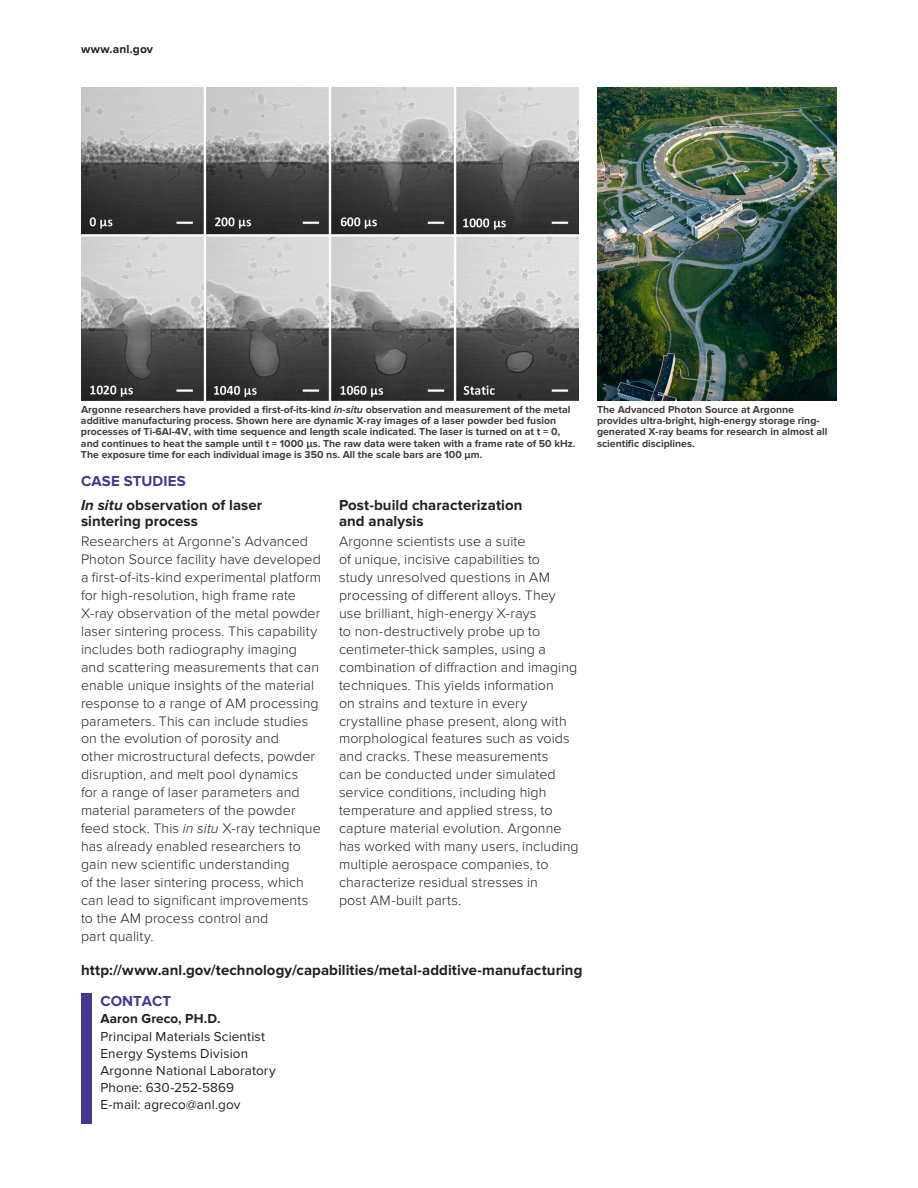
<style>
.page{position:relative;width:918px;height:1188px;background:#fff}
.page>*{position:absolute;margin:0;border:0;box-sizing:border-box;transform-origin:0 0}
._02_subhead{font:700 15px/16.5px "Proxima Nova";letter-spacing:.005em;color:#231f20}
._02_header__www_anl{font:700 15px "Proxima Nova";letter-spacing:.005em;color:#231f20}
._01_subhead{font:700 15px "Proxima Nova";letter-spacing:.01em;color:#443790}
._02_contact_info{font:700 15px "Proxima Nova";color:#443790}
._04_body{font:300 14.25px/18px "Proxima Nova";letter-spacing:.005em;color:#231f20}
._02_contact_info-2{font:13.5px/17.1px "Proxima Nova";letter-spacing:.01em;color:#231f20}
._02_header__www_anl-2{font:700 12px "Proxima Nova";letter-spacing:.01em;color:#231f20}
._05_caption{font:700 10.5px/11.2px "Proxima Nova";color:#3e3e3f}
.s1{font-style:italic}
.s2{font-weight:700}
</style>
<div class="page">
<div style="left:81px;top:994px;width:11px;height:130px;background:#443790"></div>
<img style="left:597px;top:87px;width:240px;height:313px">
<img style="left:81px;top:87px;width:498px;height:313px">
<p class="_02_header__www_anl-2" style="left:81px;top:42px;width:74px">www.anl.gov</p>
<p class="_05_caption" style="left:81px;top:404px;width:496px">Argonne researchers have provided a first-of-its-kind <span class="s1">in-situ</span> observation and measurement of the metal additive manufacturing process. Shown here are dynamic X-ray images of a laser powder bed fusion processes of Ti-6Al-4V, with time sequence and length scale indicated. The laser is turned on at t = 0, and continues to heat the sample until t = 1000 μs. The raw data were taken with a frame rate of 50 kHz.<br>The exposure time for each individual image is 350 ns. All the scale bars are 100 μm.</p>
<p class="_01_subhead" style="left:81px;top:473px;width:106px">CASE STUDIES</p>
<p class="_02_subhead" style="left:81px;top:497px;width:183px"><span class="s1">In situ</span> observation of laser sintering process</p>
<p class="_04_body" style="left:81px;top:532px;width:242px">Researchers at Argonne’s Advanced Photon Source facility have developed a first-of-its-kind experimental platform for high-resolution, high frame rate X-ray observation of the metal powder laser sintering process. This capability includes both radiography imaging and scattering measurements that can enable unique insights of the material response to a range of AM processing parameters. This can include studies on the evolution of porosity and<br>other microstructural defects, powder disruption, and melt pool dynamics<br>for a range of laser parameters and material parameters of the powder feed stock. This <span class="s1">in situ</span> X-ray technique has already enabled researchers to gain new scientific understanding<br>of the laser sintering process, which can lead to significant improvements to the AM process control and<br>part quality.</p>
<p class="_02_subhead" style="left:339px;top:497px;width:185px">Post-build characterization and analysis</p>
<p class="_04_body" style="left:339px;top:532px;width:241px">Argonne scientists use a suite<br>of unique, incisive capabilities to<br>study unresolved questions in AM processing of different alloys. They use brilliant, high-energy X-rays<br>to non-destructively probe up to centimeter-thick samples, using a combination of diffraction and imaging techniques. This yields information<br>on strains and texture in every crystalline phase present, along with morphological features such as voids and cracks. These measurements<br>can be conducted under simulated service conditions, including high temperature and applied stress, to capture material evolution. Argonne has worked with many users, including multiple aerospace companies, to characterize residual stresses in<br>post AM-built parts.</p>
<p class="_02_header__www_anl" style="left:81px;top:961px;width:503px">http://www.anl.gov/technology/capabilities/metal-additive-manufacturing</p>
<p class="_02_contact_info" style="left:100px;top:992px;width:72px">CONTACT</p>
<p class="_02_contact_info-2" style="left:100px;top:1011px;width:177px"><span class="s2">Aaron Greco, PH.D.<br></span>Principal Materials Scientist<br>Energy Systems Division<br>Argonne National Laboratory<br>Phone: 630-252-5869<br>E-mail: agreco@anl.gov</p>
<p class="_05_caption" style="left:597px;top:404px;width:232px">The Advanced Photon Source at Argonne provides ultra-bright, high-energy storage ring&shy;generated X-ray beams for research in almost all scientific disciplines.</p>
</div>
